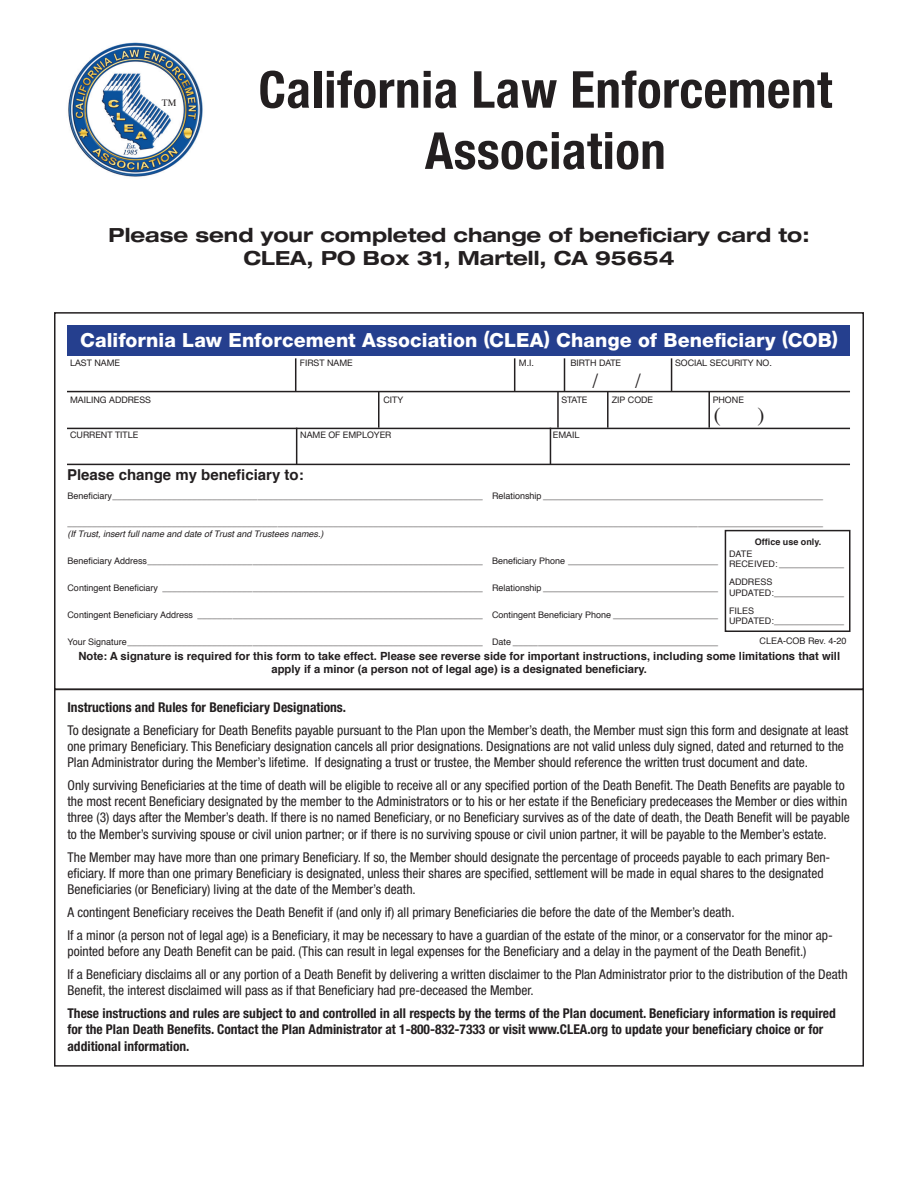
<style>
.page{position:relative;width:918px;height:1188px;background:#fff}
.page>*{position:absolute;margin:0;border:0;box-sizing:border-box;transform-origin:0 0}
.t1{font:700 condensed 51px "Helvetica Neue LT Std";letter-spacing:.01em;color:#231f20}
.t2{font:21px "Times";color:#231f20}
.t3{font:700 expanded 19.5px "Helvetica Neue LT Std";color:#231f20}
.t4{font:800 19.5px "Helvetica Neue LT Std";letter-spacing:.005em;color:#fff}
.t5{font:700 15px "Helvetica";color:#231f20}
.t6{font:condensed 13.5px/16.2px "Helvetica Neue LT Std";color:#231f20}
.t7{font:700 condensed 13.5px/16.2px "Helvetica Neue LT Std";color:#231f20}
.t8{font:700 11.25px/13.5px "Helvetica";color:#231f20;text-align:center}
.t9{font:9.75px "Times";color:#231f20}
.t10{font:9px/10.5px "Helvetica";color:#231f20}
.t11{font:9px "Helvetica Neue LT Std";color:#231f20}
.t12{font:italic 9px "Helvetica";color:#231f20}
.t13{font:700 9px "Helvetica";color:#231f20}
</style>
<div class="page">
<div style="left:68px;top:325px;width:782px;height:30px;background:#253f8e"></div>
<hr style="left:67px;top:391px;width:783px;height:1px;background:#231f20">
<hr style="left:67px;top:464px;width:783px;height:1px;background:#231f20">
<hr style="left:67px;top:428px;width:783px;height:1px;background:#231f20">
<hr style="left:295px;top:358px;width:1px;height:33px;background:#231f20">
<hr style="left:378px;top:391px;width:2px;height:37px;background:#231f20">
<hr style="left:296px;top:428px;width:1px;height:36px;background:#231f20">
<hr style="left:550px;top:428px;width:1px;height:36px;background:#231f20">
<hr style="left:514px;top:358px;width:1px;height:33px;background:#231f20">
<hr style="left:557px;top:391px;width:2px;height:37px;background:#231f20">
<hr style="left:564px;top:358px;width:1px;height:33px;background:#231f20">
<hr style="left:607px;top:391px;width:2px;height:37px;background:#231f20">
<hr style="left:671px;top:358px;width:1px;height:33px;background:#231f20">
<hr style="left:708px;top:391px;width:2px;height:37px;background:#231f20">
<div style="left:725px;top:530px;width:125px;height:102px;border:2px solid #231f20"></div>
<div style="left:54px;top:312px;width:810px;height:378px;border:2px solid #231f20"></div>
<div style="left:54px;top:689px;width:810px;height:378px;border:2px solid #231f20"></div>
<img style="left:68px;top:42px;width:135px;height:135px">
<p class="t9" style="left:162px;top:94px;width:16px">TM</p>
<p class="t1" style="left:259px;top:59px;width:575px">California Law Enforcement</p>
<p class="t1" style="left:425px;top:120px;width:242px">Association</p>
<p class="t3" style="left:108px;top:223px;width:703px">Please send your completed change of beneficiary card to:</p>
<p class="t3" style="left:243px;top:246px;width:433px">CLEA, PO Box 31, Martell, CA 95654</p>
<p class="t4" style="left:80px;top:328px;width:759px">California Law Enforcement Association (CLEA) Change of Beneficiary (COB)</p>
<p class="t11" style="left:70px;top:358px;width:52px">LAST NAME</p>
<p class="t11" style="left:519px;top:358px;width:17px">M.I.</p>
<p class="t11" style="left:570px;top:358px;width:52px">BIRTH DATE</p>
<p class="t11" style="left:675px;top:358px;width:99px">SOCIAL SECURITY NO.</p>
<p class="t11" style="left:300px;top:358px;width:54px">FIRST NAME</p>
<p class="t11" style="left:70px;top:395px;width:82px">MAILING ADDRESS</p>
<p class="t11" style="left:383px;top:395px;width:21px">CITY</p>
<p class="t11" style="left:70px;top:430px;width:70px">CURRENT TITLE</p>
<p class="t5" style="left:67px;top:462px;width:238px">Please change my beneficiary to:</p>
<p class="t11" style="left:300px;top:430px;width:93px">NAME OF EMPLOYER</p>
<p class="t2" style="left:593px;top:361px;width:7px">/</p>
<p class="t2" style="left:635px;top:361px;width:7px">/</p>
<p class="t11" style="left:561px;top:395px;width:27px">STATE</p>
<p class="t11" style="left:553px;top:430px;width:28px">EMAIL</p>
<p class="t11" style="left:612px;top:395px;width:43px">ZIP CODE</p>
<p class="t11" style="left:713px;top:395px;width:33px">PHONE</p>
<p class="t2" style="left:714px;top:395px;width:8px">(</p>
<p class="t2" style="left:757px;top:395px;width:8px">)</p>
<p class="t10" style="left:68px;top:491px;width:757px">Beneficiary__________________________________________________________________________ Relationship ________________________________________________________</p>
<p class="t10" style="left:68px;top:518px;width:757px">_______________________________________________________________________________________________________________________________________________________</p>
<p class="t12" style="left:68px;top:527px;width:258px">(If Trust, insert full name and date of Trust and Trustees names.)</p>
<p class="t10" style="left:68px;top:556px;width:652px">Beneficiary Address___________________________________________________________________ Beneficiary Phone ______________________________</p>
<p class="t10" style="left:68px;top:583px;width:652px">Contingent Beneficiary ________________________________________________________________ Relationship ___________________________________</p>
<p class="t10" style="left:68px;top:610px;width:652px">Contingent Beneficiary Address _________________________________________________________ Contingent Beneficiary Phone _____________________</p>
<p class="t10" style="left:68px;top:637px;width:652px">Your Signature_______________________________________________________________________ Date _________________________________________</p>
<p class="t13" style="left:755px;top:534px;width:68px">Office use only.</p>
<p class="t10" style="left:729px;top:549px;width:117px">DATE<br>RECEIVED: _____________</p>
<p class="t10" style="left:729px;top:577px;width:117px">ADDRESS<br>UPDATED:______________</p>
<p class="t10" style="left:729px;top:606px;width:117px">FILES<br>UPDATED:______________</p>
<p class="t10" style="left:760px;top:636px;width:88px">CLEA-COB Rev. 4-20</p>
<p class="t8" style="left:78px;top:649px;width:763px">Note: A signature is required for this form to take effect. Please see reverse side for important instructions, including some limitations that will apply if a minor (a person not of legal age) is a designated beneficiary.</p>
<p class="t7" style="left:68px;top:699px;width:280px">Instructions and Rules for Beneficiary Designations.</p>
<p class="t6" style="left:68px;top:722px;width:782px">To designate a Beneficiary for Death Benefits payable pursuant to the Plan upon the Member’s death, the Member must sign this form and designate at least one primary Beneficiary. This Beneficiary designation cancels all prior designations. Designations are not valid unless duly signed, dated and returned to the<br>Plan Administrator during the Member’s lifetime. If designating a trust or trustee, the Member should reference the written trust document and date.</p>
<p class="t6" style="left:68px;top:777px;width:784px">Only surviving Beneficiaries at the time of death will be eligible to receive all or any specified portion of the Death Benefit. The Death Benefits are payable to the most recent Beneficiary designated by the member to the Administrators or to his or her estate if the Beneficiary predeceases the Member or dies within three (3) days after the Member’s death. If there is no named Beneficiary, or no Beneficiary survives as of the date of death, the Death Benefit will be payable to the Member’s surviving spouse or civil union partner; or if there is no surviving spouse or civil union partner, it will be payable to the Member’s estate.</p>
<p class="t6" style="left:68px;top:849px;width:764px">The Member may have more than one primary Beneficiary. If so, the Member should designate the percentage of proceeds payable to each primary Ben&shy;eficiary. If more than one primary Beneficiary is designated, unless their shares are specified, settlement will be made in equal shares to the designated<br>Beneficiaries (or Beneficiary) living at the date of the Member’s death.</p>
<p class="t6" style="left:68px;top:904px;width:669px">A contingent Beneficiary receives the Death Benefit if (and only if) all primary Beneficiaries die before the date of the Member’s death.</p>
<p class="t6" style="left:68px;top:927px;width:767px">If a minor (a person not of legal age) is a Beneficiary, it may be necessary to have a guardian of the estate of the minor, or a conservator for the minor ap&shy;pointed before any Death Benefit can be paid. (This can result in legal expenses for the Beneficiary and a delay in the payment of the Death Benefit.)</p>
<p class="t6" style="left:68px;top:966px;width:782px">If a Beneficiary disclaims all or any portion of a Death Benefit by delivering a written disclaimer to the Plan Administrator prior to the distribution of the Death<br>Benefit, the interest disclaimed will pass as if that Beneficiary had pre-deceased the Member.</p>
<p class="t7" style="left:68px;top:1005px;width:770px">These instructions and rules are subject to and controlled in all respects by the terms of the Plan document. Beneficiary information is required for the Plan Death Benefits. Contact the Plan Administrator at 1-800-832-7333 or visit www.CLEA.org to update your beneficiary choice or for additional information.</p>
</div>
